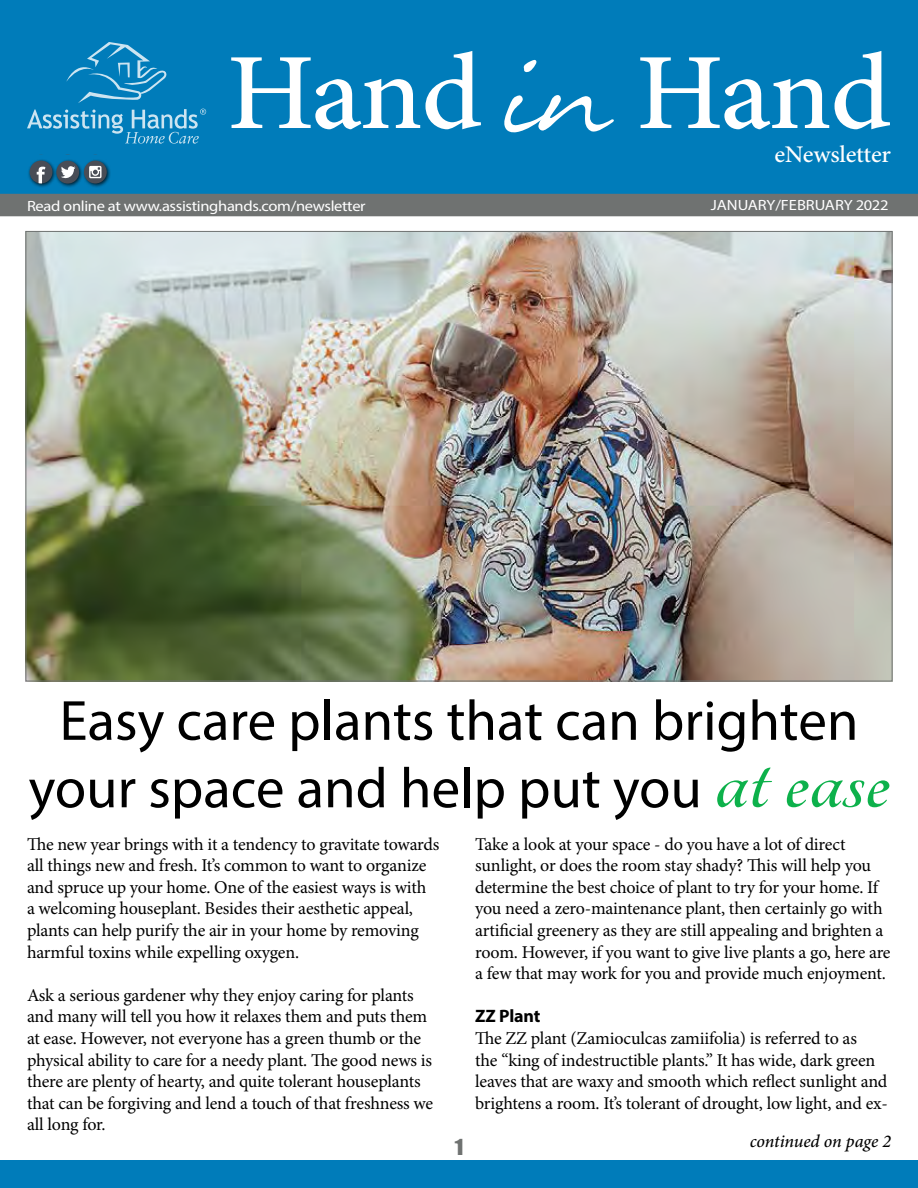
<style>
.page{position:relative;width:918px;height:1188px;background:#fff}
.page>*{position:absolute;margin:0;border:0;box-sizing:border-box;transform-origin:0 0}
.t1{font:500 108.6px "Minion Pro";letter-spacing:-.02em;color:#fff;scale:1.05 1}
.t2{font:57px/67.5px "Myriad Pro";color:#000;text-align:center}
.t3{font:500 24px "Minion Pro";letter-spacing:-.01em;color:#fff;scale:1.05 1}
.t4{font:20.25px "Impact";color:#6f7271;scale:1.11 1}
.t5{font:18px/21.6px "Minion Pro";letter-spacing:-.015em;color:#000}
.t6{font:italic 500 18px "Minion Pro";letter-spacing:-.01em;color:#000}
.t7{font:700 18px "Myriad Pro";letter-spacing:-.01em;color:#000}
.t8{font:14.85px "Myriad Pro";letter-spacing:-.02em;color:#fff;scale:1.11 1}
.t9{font:14.85px "Myriad Pro";color:#fff;scale:1.11 1}
.s1{font-family:"Javacom";font-weight:400;font-size:130.65px}
.s2{font-family:"Tangerine";font-weight:700;font-size:105px;color:#0db14b}
</style>
<div class="page">
<img style="left:28px;top:233px;width:862px;height:446px">
<div style="left:0;top:0;width:918px;height:211px;background:#007cba"></div>
<div style="left:0;top:1160px;width:918px;height:28px;background:#007cba"></div>
<div style="left:0;top:194px;width:918px;height:22px;background:#6f7271"></div>
<svg style="left:27px;top:109px;width:179px;height:35px"></svg>
<svg style="left:66px;top:42px;width:101px;height:61px"></svg>
<div style="left:27px;top:158px;width:84px;height:30px;background:#000;opacity:.75"></div>
<svg style="left:30px;top:161px;width:22px;height:22px"></svg>
<div style="left:56px;top:161px;width:23px;height:23px;background:#494d56;border-radius:50%"></div>
<svg style="left:61px;top:166px;width:14px;height:12px"></svg>
<div style="left:84px;top:161px;width:23px;height:22px;background:#494d56;border-radius:50%"></div>
<svg style="left:89px;top:166px;width:13px;height:12px"></svg>
<h1 class="t1" style="left:227px;top:20px;width:634px">Hand <span class="s1">in</span> Hand</h1>
<h3 class="t3" style="left:774px;top:138px;width:112px">eNewsletter</h3>
<p class="t8" style="left:27px;top:197px;width:307px">Read online at www.assistinghands.com/newsletter</p>
<p class="t9" style="left:711px;top:196px;width:162px">JANUARY/FEBRUARY 2022</p>
<h2 class="t2" style="left:29px;top:686px;width:862px">Easy care plants that can brighten your space and help put you <span class="s2">at ease</span></h2>
<p class="t5" style="left:27px;top:833px;width:414px">The new year brings with it a tendency to gravitate towards all things new and fresh. It’s common to want to organize and spruce up your home. One of the easiest ways is with<br>a welcoming houseplant. Besides their aesthetic appeal, plants can help purify the air in your home by removing harmful toxins while expelling oxygen.</p>
<p class="t5" style="left:27px;top:984px;width:408px">Ask a serious gardener why they enjoy caring for plants and many will tell you how it relaxes them and puts them at ease. However, not everyone has a green thumb or the physical ability to care for a needy plant. The good news is there are plenty of hearty, and quite tolerant houseplants that can be forgiving and lend a touch of that freshness we all long for.</p>
<p class="t4" style="left:455px;top:1131px;width:9px">1</p>
<p class="t5" style="left:475px;top:833px;width:417px">Take a look at your space - do you have a lot of direct sunlight, or does the room stay shady? This will help you determine the best choice of plant to try for your home. If you need a zero-maintenance plant, then certainly go with artificial greenery as they are still appealing and brighten a room. However, if you want to give live plants a go, here are a few that may work for you and provide much enjoyment.</p>
<p class="t7" style="left:475px;top:1005px;width:67px">ZZ Plant</p>
<p class="t5" style="left:475px;top:1028px;width:414px">The ZZ plant (Zamioculcas zamiifolia) is referred to as<br>the “king of indestructible plants.” It has wide, dark green leaves that are waxy and smooth which reflect sunlight and brightens a room. It’s tolerant of drought, low light, and ex-</p>
<p class="t6" style="left:750px;top:1129px;width:143px">continued on page 2</p>
</div>
